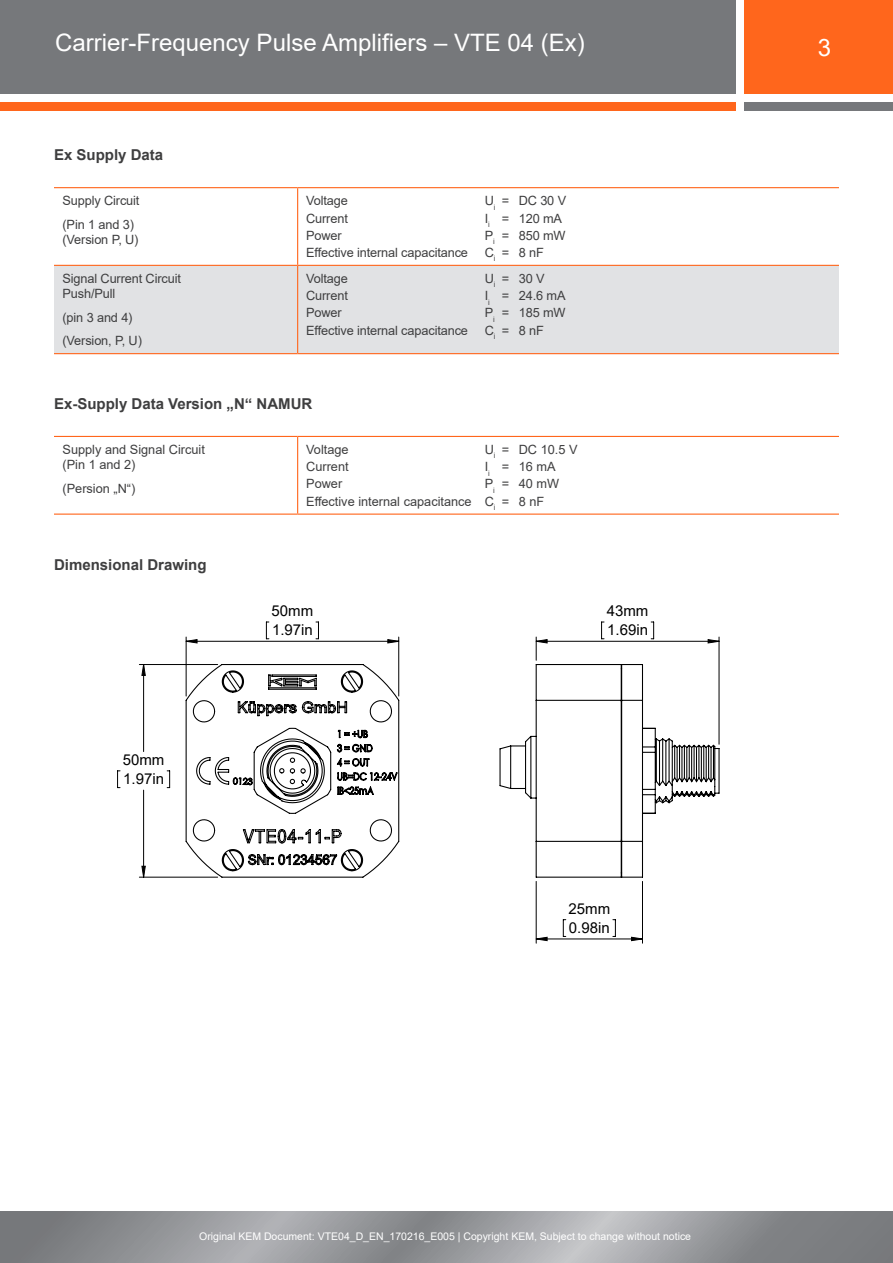
<style>
.page{position:relative;width:893px;height:1263px;background:#fff}
.page>*{position:absolute;margin:0;border:0;box-sizing:border-box;transform-origin:0 0}
.t1{font:24px "Arial";color:#fff}
.KEM_H1_text_grey{font:700 15px "Arial";color:#3e3e3f}
.t2{font:15px/19.4px "Arial";color:#000}
.t3{font:12.75px/15px "Arial";letter-spacing:-.01em;color:#3e3e3f}
.t4{font:10.5px "Arial";color:#fff}
</style>
<div class="page">
<div style="left:744px;top:0;width:149px;height:94px;background:#ff661c"></div>
<div style="left:0;top:0;width:736px;height:94px;background:#76787b"></div>
<div style="left:744px;top:102px;width:149px;height:9px;background:#76787b"></div>
<div style="left:0;top:102px;width:736px;height:9px;background:#ff661c"></div>
<svg style="left:0;top:1212px;width:893px;height:51px;background:#95969a"></svg>
<div style="left:54px;top:266px;width:785px;height:87px;background:#e1e2e4"></div>
<hr style="left:54px;top:187px;width:244px;height:1px;background:#ff661c">
<hr style="left:297px;top:188px;width:1px;height:77px;background:#ff661c">
<hr style="left:298px;top:187px;width:541px;height:1px;background:#ff661c">
<hr style="left:54px;top:265px;width:244px;height:1px;background:#ff661c">
<hr style="left:54px;top:353px;width:244px;height:1px;background:#ff661c">
<hr style="left:297px;top:266px;width:1px;height:87px;background:#ff661c">
<hr style="left:298px;top:265px;width:541px;height:1px;background:#ff661c">
<hr style="left:298px;top:353px;width:541px;height:1px;background:#ff661c">
<hr style="left:54px;top:436px;width:244px;height:1px;background:#ff661c">
<hr style="left:54px;top:513px;width:244px;height:2px;background:#ff661c">
<hr style="left:297px;top:437px;width:1px;height:76px;background:#ff661c">
<hr style="left:298px;top:436px;width:541px;height:1px;background:#ff661c">
<hr style="left:298px;top:513px;width:541px;height:2px;background:#ff661c">
<svg style="left:266px;top:622px;width:3px;height:17px"></svg>
<svg style="left:316px;top:622px;width:3px;height:17px"></svg>
<hr style="left:186px;top:637px;width:1px;height:59px;background:#000">
<hr style="left:398px;top:637px;width:1px;height:59px;background:#000">
<svg style="left:117px;top:770px;width:3px;height:18px"></svg>
<hr style="left:139px;top:664px;width:79px;height:1px;background:#000">
<hr style="left:139px;top:877px;width:79px;height:1px;background:#000">
<svg style="left:601px;top:622px;width:3px;height:17px"></svg>
<svg style="left:651px;top:622px;width:3px;height:17px"></svg>
<hr style="left:719px;top:637px;width:1px;height:107px;background:#000">
<hr style="left:536px;top:881px;width:1px;height:62px;background:#000">
<hr style="left:642px;top:881px;width:1px;height:62px;background:#000">
<svg style="left:142px;top:640px;width:577px;height:301px"></svg>
<svg style="left:185px;top:663px;width:215px;height:216px"></svg>
<svg style="left:499px;top:663px;width:221px;height:215px"></svg>
<h1 class="t1" style="left:55px;top:27px;width:531px">Carrier-Frequency Pulse Amplifiers – VTE 04 (Ex)</h1>
<h1 class="t1" style="left:818px;top:31px;width:15px">3</h1>
<p class="KEM_H1_text_grey" style="left:54px;top:144px;width:111px">Ex Supply Data</p>
<p class="t3" style="left:63px;top:193px;width:78px">Supply Circuit</p>
<p class="t3" style="left:63px;top:217px;width:78px">(Pin 1 and 3) (Version P, U)</p>
<p class="t3" style="left:63px;top:271px;width:120px">Signal Current Circuit<br>Push/Pull</p>
<p class="t3" style="left:63px;top:310px;width:72px">(pin 3 and 4)</p>
<p class="t3" style="left:63px;top:333px;width:81px">(Version, P, U)</p>
<p class="t3" style="left:306px;top:193px;width:43px">Voltage</p>
<p class="t3" style="left:485px;top:193px;width:83px">U<sub>i</sub> = DC 30 V</p>
<p class="t3" style="left:306px;top:211px;width:43px">Current</p>
<p class="t3" style="left:485px;top:211px;width:79px">I<sub>i</sub> = 120 mA</p>
<p class="t3" style="left:306px;top:228px;width:37px">Power</p>
<p class="t3" style="left:485px;top:228px;width:82px">P<sub>i</sub> = 850 mW</p>
<p class="t3" style="left:306px;top:245px;width:163px">Effective internal capacitance</p>
<p class="t3" style="left:485px;top:245px;width:61px">C<sub>i</sub> = 8 nF</p>
<p class="t3" style="left:306px;top:271px;width:43px">Voltage</p>
<p class="t3" style="left:485px;top:271px;width:61px">U<sub>i</sub> = 30 V</p>
<p class="t3" style="left:306px;top:288px;width:43px">Current</p>
<p class="t3" style="left:485px;top:288px;width:82px">I<sub>i</sub> = 24.6 mA</p>
<p class="t3" style="left:306px;top:305px;width:37px">Power</p>
<p class="t3" style="left:485px;top:305px;width:82px">P<sub>i</sub> = 185 mW</p>
<p class="t3" style="left:306px;top:322px;width:163px">Effective internal capacitance</p>
<p class="t3" style="left:485px;top:322px;width:61px">C<sub>i</sub> = 8 nF</p>
<p class="KEM_H1_text_grey" style="left:54px;top:393px;width:260px">Ex-Supply Data Version „N“ NAMUR</p>
<p class="t3" style="left:63px;top:442px;width:144px">Supply and Signal Circuit (Pin 1 and 2)</p>
<p class="t3" style="left:63px;top:481px;width:74px">(Persion „N“)</p>
<p class="KEM_H1_text_grey" style="left:54px;top:554px;width:154px">Dimensional Drawing</p>
<p class="t2" style="left:123px;top:750px;width:43px">50mm<br>1.97in</p>
<p class="t3" style="left:306px;top:442px;width:44px">Voltage</p>
<p class="t3" style="left:485px;top:442px;width:94px">U<sub>i</sub> = DC 10.5 V</p>
<p class="t3" style="left:306px;top:459px;width:44px">Current</p>
<p class="t3" style="left:485px;top:459px;width:72px">I<sub>i</sub> = 16 mA</p>
<p class="t3" style="left:306px;top:476px;width:38px">Power</p>
<p class="t3" style="left:485px;top:476px;width:76px">P<sub>i</sub> = 40 mW</p>
<p class="t3" style="left:306px;top:493px;width:240px">Effective internal capacitance C<sub>i</sub> = 8 nF</p>
<p class="t2" style="left:272px;top:601px;width:43px">50mm<br>1.97in</p>
<p class="t2" style="left:607px;top:601px;width:43px">43mm<br>1.69in</p>
<p class="t2" style="left:568px;top:899px;width:43px">25mm<br>0.98in</p>
<p class="t4" style="left:199px;top:1229px;width:493px">Original KEM Document: VTE04_D_EN_170216_E005 | Copyright KEM, Subject to change without notice</p>
</div>
